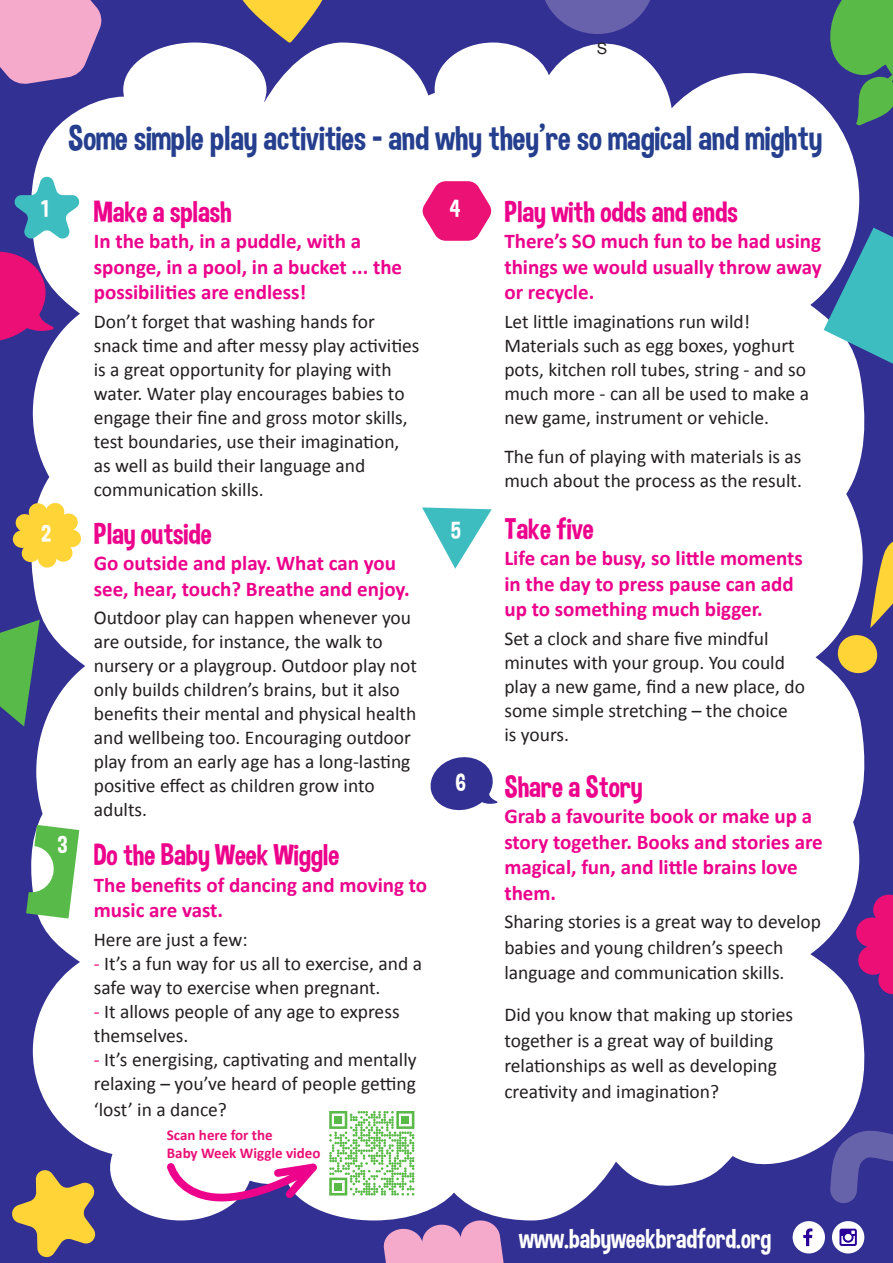
<style>
.page{position:relative;width:893px;height:1263px;background:#323092}
.page>*{position:absolute;margin:0;border:0;box-sizing:border-box;transform-origin:0 0}
.t1{font:34.5px "Dimbo";color:#253f8e}
.t2{font:30px "Dimbo";color:#ed028c}
.t3{font:28.05px "Dimbo";color:#fff;scale:.94 1}
.t4{font:24px "Dimbo";color:#fff}
.t5{font:700 21px/25.5px "Calibri";color:#ed028c}
.t6{font:19.5px/24px "Calibri";color:#231f20}
.t7{font:15.75px "Arial";color:#231f20}
.t8{font:700 15px "Calibri";color:#eb0f76}
.s1{color:#eb0f76}
</style>
<div class="page">
<div style="left:32px;top:42px;width:833px;height:1178px;background:#fff"></div>
<svg style="left:826px;top:0;width:67px;height:126px"></svg>
<svg style="left:545px;top:0;width:105px;height:34px"></svg>
<svg style="left:835px;top:537px;width:58px;height:139px"></svg>
<svg style="left:0;top:620px;width:40px;height:106px"></svg>
<svg style="left:0;top:0;width:103px;height:85px"></svg>
<svg style="left:854px;top:886px;width:39px;height:112px"></svg>
<svg style="left:235px;top:0;width:96px;height:43px"></svg>
<svg style="left:383px;top:1219px;width:126px;height:44px"></svg>
<svg style="left:824px;top:228px;width:69px;height:136px"></svg>
<svg style="left:12px;top:1167px;width:87px;height:91px"></svg>
<svg style="left:0;top:175px;width:82px;height:172px"></svg>
<svg style="left:12px;top:502px;width:70px;height:66px;background:#e2c467"></svg>
<svg style="left:26px;top:825px;width:53px;height:93px;background:#83be84"></svg>
<svg style="left:422px;top:181px;width:70px;height:60px;background:#ef4a96"></svg>
<svg style="left:422px;top:507px;width:70px;height:62px;background:#a1dee0"></svg>
<svg style="left:428px;top:754px;width:69px;height:59px"></svg>
<div style="left:322px;top:1103px;width:100px;height:100px;background:#fff"></div>
<svg style="left:329px;top:1111px;width:85px;height:84px"></svg>
<div style="left:793px;top:1221px;width:32px;height:32px;background:#fff;border-radius:50%"></div>
<svg style="left:803px;top:1228px;width:9px;height:18px"></svg>
<div style="left:832px;top:1221px;width:32px;height:32px;background:#fff;border-radius:50%"></div>
<svg style="left:839px;top:1228px;width:18px;height:18px"></svg>
<svg style="left:166px;top:1156px;width:156px;height:65px"></svg>
<svg style="left:830px;top:1082px;width:63px;height:121px"></svg>
<p class="t7" style="left:597px;top:38px;width:12px">S</p>
<p class="t4" style="left:41px;top:195px;width:9px">1</p>
<p class="t1" style="left:68px;top:117px;width:756px">Some simple play activities - and why they’re so magical and mighty</p>
<p class="t2" style="left:94px;top:193px;width:139px">Make a splash</p>
<p class="t5" style="left:94px;top:227px;width:310px">In the bath, in a puddle, with a sponge, in a pool, in a bucket ... the possibilities are endless!</p>
<p class="t6" style="left:94px;top:308px;width:327px">Don’t forget that washing hands for snack time and after messy play activities is a great opportunity for playing with water. Water play encourages babies to engage their fine and gross motor skills, test boundaries, use their imagination, as well as build their language and communication skills.</p>
<p class="t4" style="left:450px;top:195px;width:12px">4</p>
<p class="t2" style="left:504px;top:193px;width:235px">Play with odds and ends</p>
<p class="t5" style="left:504px;top:227px;width:319px;text-align:justify">There’s SO much fun to be had using things we would usually throw away or recycle.</p>
<p class="t6" style="left:504px;top:308px;width:306px">Let little imaginations run wild!<br>Materials such as egg boxes, yoghurt pots, kitchen roll tubes, string - and so much more - can all be used to make a new game, instrument or vehicle.</p>
<p class="t6" style="left:504px;top:443px;width:299px">The fun of playing with materials is as much about the process as the result.</p>
<p class="t4" style="left:41px;top:519px;width:12px">2</p>
<p class="t4" style="left:58px;top:830px;width:11px">3</p>
<p class="t2" style="left:94px;top:515px;width:119px">Play outside</p>
<p class="t5" style="left:94px;top:549px;width:318px">Go outside and play. What can you see, hear, touch? Breathe and enjoy.</p>
<p class="t6" style="left:94px;top:605px;width:325px">Outdoor play can happen whenever you are outside, for instance, the walk to nursery or a playgroup. Outdoor play not only builds children’s brains, but it also benefits their mental and physical health and wellbeing too. Encouraging outdoor play from an early age has a long-lasting positive effect as children grow into adults.</p>
<p class="t2" style="left:94px;top:837px;width:247px">Do the Baby Week Wiggle</p>
<p class="t5" style="left:94px;top:871px;width:335px">The benefits of dancing and moving to music are vast.</p>
<p class="t6" style="left:94px;top:926px;width:155px">Here are just a few:</p>
<p class="t6" style="left:94px;top:950px;width:330px"><span class="s1">-</span> It’s a fun way for us all to exercise, and a safe way to exercise when pregnant.</p>
<p class="t6" style="left:94px;top:998px;width:307px"><span class="s1">-</span> It allows people of any age to express themselves.</p>
<p class="t6" style="left:94px;top:1046px;width:324px;line-height:24.8px;text-align:justify"><span class="s1">-</span> It’s energising, captivating and mentally relaxing – you’ve heard of people getting ‘lost’ in a dance?</p>
<p class="t8" style="left:167px;top:1125px;width:107px">Scan here for the</p>
<p class="t8" style="left:167px;top:1143px;width:155px">Baby Week Wiggle video</p>
<p class="t4" style="left:451px;top:517px;width:11px">5</p>
<p class="t4" style="left:455px;top:768px;width:12px">6</p>
<p class="t2" style="left:504px;top:510px;width:91px">Take five</p>
<p class="t5" style="left:504px;top:544px;width:300px">Life can be busy, so little moments in the day to press pause can add up to something much bigger.</p>
<p class="t6" style="left:504px;top:625px;width:302px">Set a clock and share five mindful minutes with your group. You could play a new game, find a new place, do some simple stretching – the choice</p>
<p class="t6" style="left:504px;top:721px;width:66px">is yours.</p>
<p class="t2" style="left:504px;top:768px;width:140px">Share a Story</p>
<p class="t5" style="left:504px;top:802px;width:320px">Grab a favourite book or make up a story together. Books and stories are magical, fun, and little brains love them.</p>
<p class="t6" style="left:504px;top:908px;width:318px;line-height:25.5px">Sharing stories is a great way to develop babies and young children’s speech language and communication skills.</p>
<p class="t6" style="left:504px;top:1001px;width:290px;line-height:25.5px">Did you know that making up stories together is a great way of building relationships as well as developing creativity and imagination?</p>
<h3 class="t3" style="left:519px;top:1221px;width:269px">www.babyweekbradford.org</h3>
</div>
